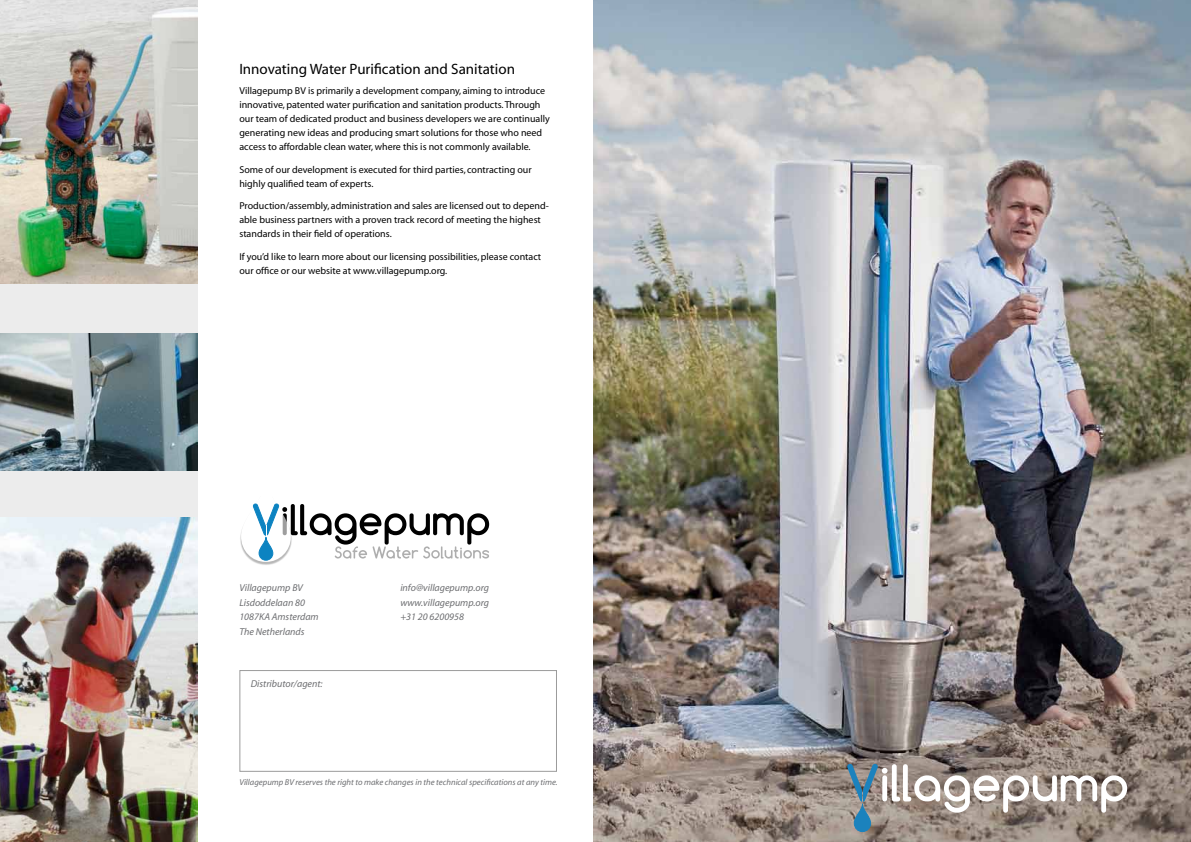
<style>
.page{position:relative;width:1191px;height:842px;background:#fff}
.page>*{position:absolute;margin:0;border:0;box-sizing:border-box;transform-origin:0 0}
.t1{font:15px "Myriad";color:#000}
.t2{font:10px/14px "Myriad";color:#000}
.t3{font:italic 10px/14.8px "Myriad";color:#6d6e71}
.t4{font:italic 8.6px "Myriad";color:#6d6e71}
</style>
<div class="page">
<img style="left:593px;top:0;width:598px;height:842px">
<img style="left:240px;top:534px;width:37px;height:31px">
<svg style="left:241px;top:503px;width:248px;height:59px"></svg>
<svg style="left:847px;top:764px;width:280px;height:68px;background:#a29b96"></svg>
<div style="left:0;top:0;width:198px;height:649px;background:#ececec"></div>
<img style="left:0;top:0;width:198px;height:284px">
<img style="left:0;top:517px;width:198px;height:325px">
<img style="left:0;top:333px;width:198px;height:137px">
<h1 class="t1" style="left:239px;top:62px;width:277px">Innovating Water Purification and Sanitation</h1>
<p class="t2" style="left:239px;top:84px;width:312px">Villagepump BV is primarily a development company, aiming to introduce innovative, patented water purification and sanitation products. Through our team of dedicated product and business developers we are continually generating new ideas and producing smart solutions for those who need access to affordable clean water, where this is not commonly available.</p>
<p class="t2" style="left:239px;top:163px;width:294px">Some of our development is executed for third parties, contracting our highly qualified team of experts.</p>
<p class="t2" style="left:239px;top:199px;width:311px">Production/assembly, administration and sales are licensed out to depend&shy;able business partners with a proven track record of meeting the highest standards in their field of operations.</p>
<p class="t2" style="left:239px;top:250px;width:303px">If you’d like to learn more about our licensing possibilities, please contact our office or our website at www.villagepump.org.</p>
<p class="t3" style="left:239px;top:580px;width:81px">Villagepump BV<br>Lisdoddelaan 80<br>1087KA Amsterdam<br>The Netherlands</p>
<p class="t3" style="left:400px;top:580px;width:90px;text-align:justify">info@villagepump.org www.villagepump.org +31 20 6200958</p>
<p class="t3" style="left:251px;top:676px;width:73px">Distributor/agent:</p>
<p class="t4" style="left:239px;top:778px;width:320px">Villagepump BV reserves the right to make changes in the technical specifications at any time.</p>
</div>
